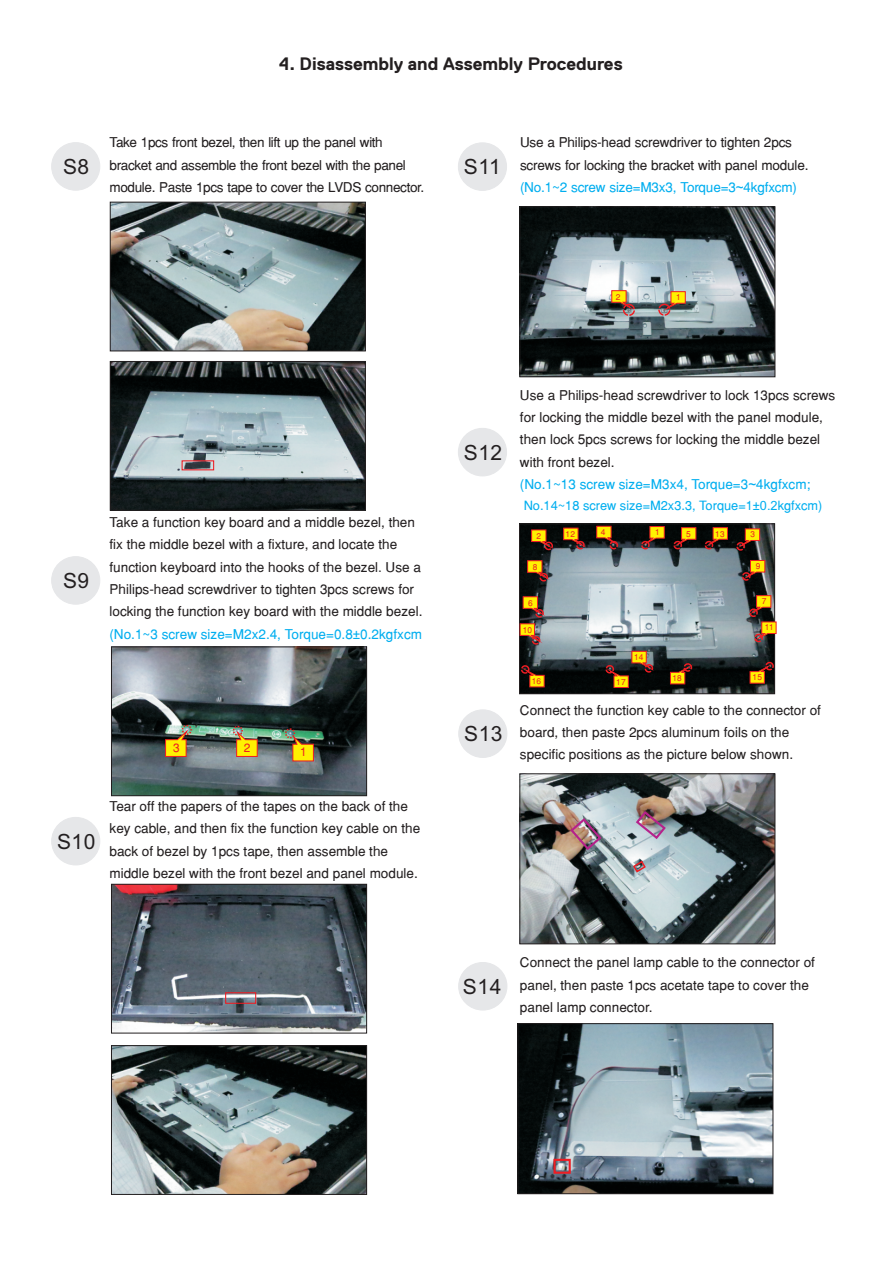
<style>
.page{position:relative;width:893px;height:1263px;background:#fff}
.page>*{position:absolute;margin:0;border:0;box-sizing:border-box;transform-origin:0 0}
.t1{font:21px "Arial";letter-spacing:.03em;color:#231f20}
.t2{font:700 18px "Dell Replica";color:#231f20}
.t3{font:13.5px/22.4px "Helvetica";color:#231f20}
.t4{font:13.5px/22.4px "Helvetica";letter-spacing:-.03em;color:#231f20}
.t5{font:13.5px "Helvetica";color:#00aeef}
.t6{font:13.5px "Helvetica";color:#3e3e3f}
.t7{font:12.75px "Helvetica";color:#00aeef}
.t8{font:12px "Helvetica";color:#ee1d23}
.t9{font:8.25px "Helvetica";letter-spacing:.03em;color:#ee1d23}
.s1{color:#00aeef}
.s2{font-family:"Arial";color:#00aeef}
.s3{font-family:"Arial"}
</style>
<div class="page">
<img style="left:522px;top:776px;width:251px;height:166px">
<div style="left:520px;top:774px;width:255px;height:170px;border:1px solid #231f20"></div>
<div style="left:459px;top:710px;width:48px;height:48px;background:#e6e7e9;border:1px solid #e6e7e9;border-radius:50%"></div>
<img style="left:113px;top:886px;width:252px;height:145px">
<div style="left:111px;top:884px;width:256px;height:149px;border:1px solid #231f20"></div>
<img style="left:113px;top:1047px;width:252px;height:146px">
<div style="left:111px;top:1045px;width:256px;height:150px;border:1px solid #231f20"></div>
<div style="left:458px;top:962px;width:49px;height:48px;background:#e6e7e9;border:1px solid #e6e7e9;border-radius:50%"></div>
<img style="left:113px;top:649px;width:252px;height:145px">
<div style="left:111px;top:647px;width:256px;height:149px;border:1px solid #231f20"></div>
<div style="left:182px;top:725px;width:10px;height:10px;border:1px dashed #ee1d23;border-radius:50%"></div>
<div style="left:233px;top:726px;width:10px;height:10px;border:1px dashed #ee1d23;border-radius:50%"></div>
<div style="left:285px;top:728px;width:10px;height:10px;border:1px dashed #ee1d23;border-radius:50%"></div>
<svg style="left:165px;top:728px;width:24px;height:29px"></svg>
<svg style="left:292px;top:734px;width:22px;height:28px"></svg>
<svg style="left:236px;top:730px;width:22px;height:27px"></svg>
<div style="left:458px;top:143px;width:49px;height:48px;background:#e6e7e9;border:1px solid #e6e7e9;border-radius:50%"></div>
<div style="left:458px;top:428px;width:49px;height:48px;background:#e6e7e9;border:1px solid #e6e7e9;border-radius:50%"></div>
<div style="left:51px;top:817px;width:49px;height:48px;background:#e6e7e9;border:1px solid #e6e7e9;border-radius:50%"></div>
<div style="left:51px;top:556px;width:49px;height:48px;background:#e6e7e9;border:1px solid #e6e7e9;border-radius:50%"></div>
<div style="left:51px;top:142px;width:49px;height:48px;background:#e6e7e9;border:1px solid #e6e7e9;border-radius:50%"></div>
<img style="left:112px;top:363px;width:252px;height:145px">
<div style="left:110px;top:361px;width:256px;height:149px;border:1px solid #231f20"></div>
<div style="left:225px;top:992px;width:31px;height:12px;border:1px solid #ee1d23"></div>
<img style="left:520px;top:1025px;width:251px;height:167px">
<div style="left:518px;top:1023px;width:255px;height:171px;border:1px solid #231f20"></div>
<div style="left:553px;top:1159px;width:18px;height:15px;border:2px solid #ee1d23"></div>
<img style="left:521px;top:526px;width:252px;height:166px">
<div style="left:519px;top:524px;width:256px;height:170px;border:1px solid #231f20"></div>
<svg style="left:531px;top:529px;width:25px;height:22px"></svg>
<div style="left:544px;top:542px;width:9px;height:8px;border:1px dashed #ee1d23;border-radius:50%"></div>
<div style="left:641px;top:541px;width:9px;height:8px;border:1px dashed #ee1d23;border-radius:50%"></div>
<svg style="left:563px;top:527px;width:26px;height:22px"></svg>
<svg style="left:639px;top:526px;width:26px;height:21px"></svg>
<div style="left:736px;top:542px;width:9px;height:9px;border:1px dashed #ee1d23;border-radius:50%"></div>
<svg style="left:735px;top:528px;width:25px;height:22px"></svg>
<svg style="left:527px;top:560px;width:25px;height:22px"></svg>
<svg style="left:740px;top:560px;width:26px;height:21px"></svg>
<div style="left:609px;top:541px;width:9px;height:8px;border:1px dashed #ee1d23;border-radius:50%"></div>
<svg style="left:596px;top:525px;width:26px;height:22px"></svg>
<svg style="left:671px;top:527px;width:57px;height:22px"></svg>
<svg style="left:746px;top:595px;width:31px;height:48px"></svg>
<svg style="left:519px;top:596px;width:29px;height:49px"></svg>
<svg style="left:749px;top:662px;width:26px;height:22px"></svg>
<div style="left:521px;top:665px;width:8px;height:9px;border:1px dashed #ee1d23;border-radius:50%"></div>
<svg style="left:603px;top:651px;width:54px;height:37px;background:#514725"></svg>
<div style="left:605px;top:665px;width:9px;height:9px;border:1px dashed #ee1d23;border-radius:50%"></div>
<div style="left:645px;top:664px;width:8px;height:9px;border:1px dashed #ee1d23;border-radius:50%"></div>
<svg style="left:670px;top:663px;width:25px;height:22px"></svg>
<svg style="left:519px;top:666px;width:26px;height:22px"></svg>
<svg style="left:632px;top:860px;width:15px;height:14px"></svg>
<svg style="left:569px;top:817px;width:34px;height:35px"></svg>
<svg style="left:634px;top:809px;width:33px;height:32px"></svg>
<img style="left:112px;top:204px;width:252px;height:145px">
<div style="left:110px;top:202px;width:256px;height:149px;border:1px solid #231f20"></div>
<div style="left:182px;top:460px;width:32px;height:10px;border:1px solid #ee1d23"></div>
<img style="left:522px;top:209px;width:251px;height:166px">
<div style="left:520px;top:207px;width:255px;height:170px;border:1px solid #231f20"></div>
<svg style="left:611px;top:290px;width:26px;height:22px"></svg>
<svg style="left:660px;top:291px;width:26px;height:22px"></svg>
<div style="left:623px;top:304px;width:12px;height:12px;border:1px dashed #ee1d23;border-radius:50%"></div>
<div style="left:658px;top:304px;width:12px;height:12px;border:1px dashed #ee1d23;border-radius:50%"></div>
<h2 class="t2" style="left:279px;top:56px;width:345px">4. Disassembly and Assembly Procedures</h2>
<h1 class="t1" style="left:63px;top:159px;width:28px">S8</h1>
<p class="t4" style="left:110px;top:133px;width:316px">Take 1pcs front bezel, then lift up the panel with bracket and assemble the front bezel with the panel module. Paste 1pcs tape to cover the LVDS connector.</p>
<h1 class="t1" style="left:464px;top:159px;width:38px">S11</h1>
<p class="t3" style="left:520px;top:133px;width:290px">Use a Philips-head screwdriver to tighten 2pcs screws for locking the bracket with panel module. <span class="s1">(No.1~2 screw size=M3x3, Torque=3</span><span class="s2">~4</span><span class="s1">kgfxcm)</span></p>
<h1 class="t1" style="left:63px;top:573px;width:28px">S9</h1>
<p class="t3" style="left:110px;top:512px;width:314px">Take a function key board and a middle bezel, then fix the middle bezel with a fixture, and locate the function keyboard into the hooks of the bezel Use a Philips-head screwdriver to tighten 3pcs screws for locking the function key board with the middle bezel.</p>
<p class="t6" style="left:378px;top:561px;width:5px">.</p>
<p class="t5" style="left:110px;top:628px;width:314px">(No.1~3 screw size=M2x2.4, Torque=0.8<span class="s3">±</span>0.2kgfxcm</p>
<p class="t8" style="left:244px;top:743px;width:8px">2</p>
<p class="t8" style="left:173px;top:743px;width:8px">3</p>
<p class="t8" style="left:300px;top:747px;width:8px">1</p>
<h1 class="t1" style="left:57px;top:833px;width:40px">S10</h1>
<p class="t3" style="left:110px;top:796px;width:312px">Tear off the papers of the tapes on the back of the key cable, and then fix the function key cable on the back of bezel by 1pcs tape, then assemble the middle bezel with the front bezel and panel module.</p>
<p class="t9" style="left:616px;top:293px;width:6px">2</p>
<p class="t9" style="left:676px;top:294px;width:6px">1</p>
<h1 class="t1" style="left:464px;top:444px;width:40px">S12</h1>
<h1 class="t1" style="left:464px;top:726px;width:40px">S13</h1>
<p class="t3" style="left:520px;top:385px;width:317px">Use a Philips-head screwdriver to lock 13pcs screws for locking the middle bezel with the panel module, then lock 5pcs screws for locking the middle bezel with front bezel.<br><span class="s1">(No.1~13 screw size=M3x4, Torque=3</span><span class="s2">~4</span><span class="s1">kgfxcm;</span></p>
<p class="t7" style="left:524px;top:501px;width:300px">No.14~18 screw size=M2x3.3, Torque=1<span class="s3">±0.2</span>kgfxcm)</p>
<p class="t9" style="left:537px;top:533px;width:6px">2</p>
<p class="t9" style="left:565px;top:531px;width:11px">12</p>
<p class="t9" style="left:655px;top:529px;width:6px">1</p>
<p class="t9" style="left:750px;top:531px;width:6px">3</p>
<p class="t9" style="left:533px;top:563px;width:6px">8</p>
<p class="t9" style="left:528px;top:599px;width:6px">6</p>
<p class="t9" style="left:601px;top:529px;width:6px">4</p>
<p class="t9" style="left:686px;top:530px;width:6px">5</p>
<p class="t9" style="left:715px;top:530px;width:11px">13</p>
<p class="t9" style="left:756px;top:563px;width:6px">9</p>
<p class="t9" style="left:762px;top:598px;width:6px">7</p>
<p class="t9" style="left:523px;top:626px;width:11px">10</p>
<p class="t9" style="left:765px;top:624px;width:10px">11</p>
<p class="t9" style="left:532px;top:678px;width:11px">16</p>
<p class="t9" style="left:616px;top:679px;width:11px">17</p>
<p class="t9" style="left:634px;top:654px;width:11px">14</p>
<p class="t9" style="left:672px;top:675px;width:11px">18</p>
<p class="t9" style="left:752px;top:674px;width:11px">15</p>
<p class="t3" style="left:520px;top:700px;width:302px">Connect the function key cable to the connector of board, then paste 2pcs aluminum foils on the specific positions as the picture below shown.</p>
<h1 class="t1" style="left:463px;top:978px;width:40px">S14</h1>
<p class="t3" style="left:520px;top:953px;width:296px">Connect the panel lamp cable to the connector of panel, then paste 1pcs acetate tape to cover the panel lamp connector.</p>
</div>
